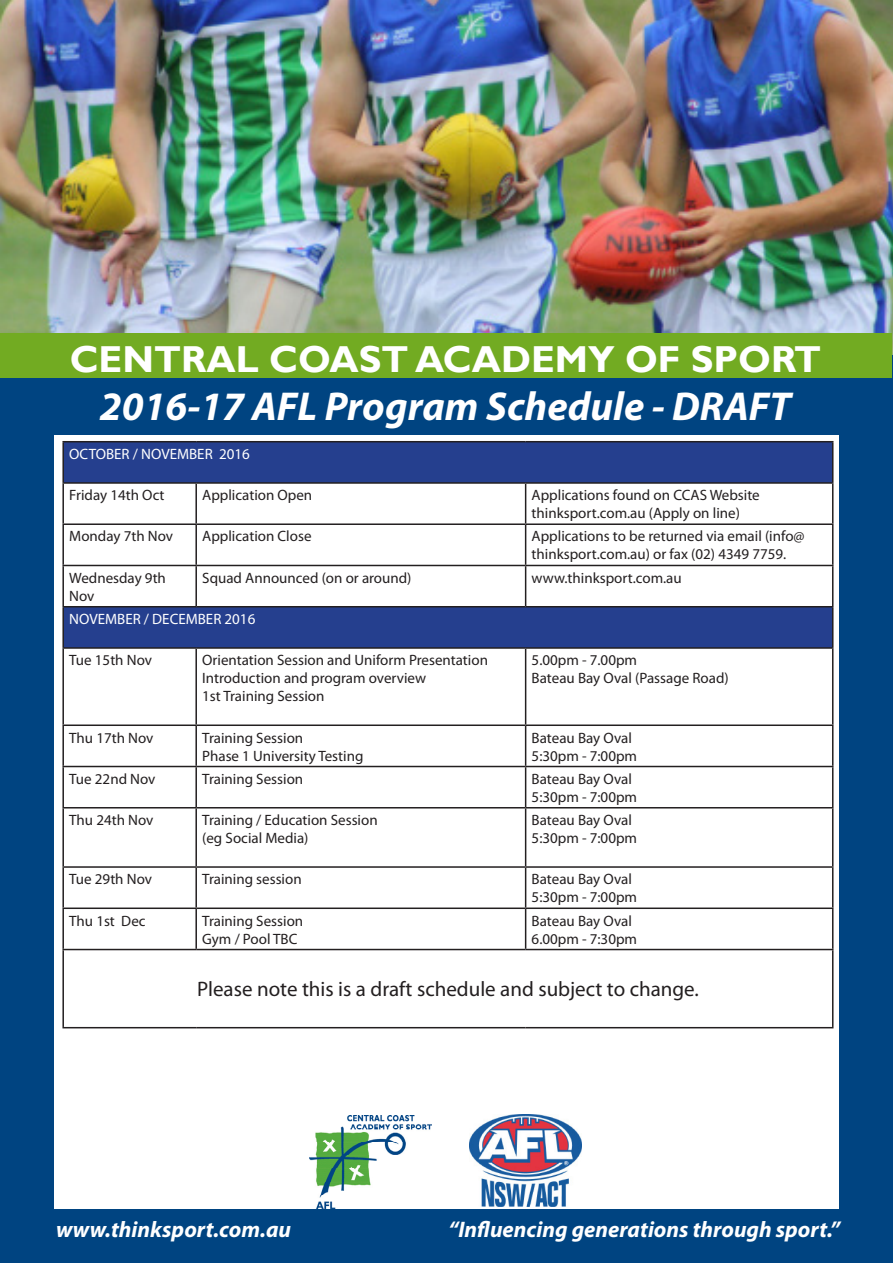
<style>
.page{position:relative;width:893px;height:1263px;background:#fff}
.page>*{position:absolute;margin:0;border:0;box-sizing:border-box;transform-origin:0 0}
.t1{font:italic 700 40.5px "Myriad Pro";color:#fff}
.t2{font:700 37.5px "Gill Sans";color:#fff}
.t3{font:italic 700 22.5px "Myriad Pro";color:#fff}
.t4{font:21px "Myriad Pro";color:#231f20}
.t5{font:15px/18px "Myriad Pro";color:#231f20}
.t6{font:15px "Myriad Pro";color:#fff}
</style>
<div class="page">
<img style="left:0;top:0;width:893px;height:356px">
<div style="left:0;top:356px;width:893px;height:907px;background:#004481"></div>
<div style="left:55px;top:435px;width:784px;height:774px;background:#fff"></div>
<div style="left:1px;top:334px;width:891px;height:44px;background:#72ab22"></div>
<svg style="left:62px;top:649px;width:771px;height:380px"></svg>
<svg style="left:64px;top:442px;width:768px;height:205px"></svg>
<hr style="left:62px;top:441px;width:134px;height:1px;background:#231f20">
<hr style="left:62px;top:442px;width:2px;height:40px;background:#231f20">
<hr style="left:196px;top:441px;width:330px;height:1px;background:#231f20">
<hr style="left:526px;top:441px;width:307px;height:1px;background:#231f20">
<hr style="left:832px;top:442px;width:1px;height:40px;background:#231f20">
<hr style="left:62px;top:482px;width:134px;height:2px;background:#231f20">
<hr style="left:62px;top:484px;width:2px;height:39px;background:#231f20">
<hr style="left:196px;top:482px;width:330px;height:2px;background:#231f20">
<hr style="left:195px;top:484px;width:2px;height:39px;background:#231f20">
<hr style="left:526px;top:482px;width:307px;height:2px;background:#231f20">
<hr style="left:525px;top:484px;width:1px;height:39px;background:#231f20">
<hr style="left:832px;top:484px;width:1px;height:39px;background:#231f20">
<hr style="left:62px;top:523px;width:134px;height:2px;background:#231f20">
<hr style="left:62px;top:525px;width:2px;height:40px;background:#231f20">
<hr style="left:196px;top:523px;width:330px;height:2px;background:#231f20">
<hr style="left:195px;top:525px;width:2px;height:40px;background:#231f20">
<hr style="left:526px;top:523px;width:307px;height:2px;background:#231f20">
<hr style="left:525px;top:525px;width:1px;height:40px;background:#231f20">
<hr style="left:832px;top:525px;width:1px;height:40px;background:#231f20">
<hr style="left:62px;top:565px;width:134px;height:1px;background:#231f20">
<hr style="left:62px;top:566px;width:2px;height:40px;background:#231f20">
<hr style="left:196px;top:565px;width:330px;height:1px;background:#231f20">
<hr style="left:195px;top:566px;width:2px;height:40px;background:#231f20">
<hr style="left:526px;top:565px;width:307px;height:1px;background:#231f20">
<hr style="left:525px;top:566px;width:1px;height:40px;background:#231f20">
<hr style="left:832px;top:566px;width:1px;height:40px;background:#231f20">
<hr style="left:62px;top:606px;width:134px;height:1px;background:#231f20">
<hr style="left:62px;top:607px;width:2px;height:40px;background:#231f20">
<hr style="left:196px;top:606px;width:330px;height:1px;background:#231f20">
<hr style="left:526px;top:606px;width:307px;height:1px;background:#231f20">
<hr style="left:832px;top:607px;width:1px;height:40px;background:#231f20">
<hr style="left:62px;top:647px;width:134px;height:2px;background:#231f20">
<hr style="left:62px;top:649px;width:2px;height:75px;background:#231f20">
<hr style="left:196px;top:647px;width:330px;height:2px;background:#231f20">
<hr style="left:195px;top:649px;width:2px;height:75px;background:#231f20">
<hr style="left:526px;top:647px;width:307px;height:2px;background:#231f20">
<hr style="left:525px;top:649px;width:1px;height:75px;background:#231f20">
<hr style="left:832px;top:649px;width:1px;height:75px;background:#231f20">
<hr style="left:62px;top:724px;width:134px;height:2px;background:#231f20">
<hr style="left:62px;top:726px;width:2px;height:40px;background:#231f20">
<hr style="left:196px;top:724px;width:330px;height:2px;background:#231f20">
<hr style="left:195px;top:726px;width:2px;height:40px;background:#231f20">
<hr style="left:526px;top:724px;width:307px;height:2px;background:#231f20">
<hr style="left:525px;top:726px;width:1px;height:40px;background:#231f20">
<hr style="left:832px;top:726px;width:1px;height:40px;background:#231f20">
<hr style="left:62px;top:766px;width:134px;height:1px;background:#231f20">
<hr style="left:62px;top:767px;width:2px;height:40px;background:#231f20">
<hr style="left:196px;top:766px;width:330px;height:1px;background:#231f20">
<hr style="left:195px;top:767px;width:2px;height:40px;background:#231f20">
<hr style="left:526px;top:766px;width:307px;height:1px;background:#231f20">
<hr style="left:525px;top:767px;width:1px;height:40px;background:#231f20">
<hr style="left:832px;top:767px;width:1px;height:40px;background:#231f20">
<hr style="left:62px;top:807px;width:134px;height:1px;background:#231f20">
<hr style="left:62px;top:808px;width:2px;height:58px;background:#231f20">
<hr style="left:196px;top:807px;width:330px;height:1px;background:#231f20">
<hr style="left:195px;top:808px;width:2px;height:58px;background:#231f20">
<hr style="left:526px;top:807px;width:307px;height:1px;background:#231f20">
<hr style="left:525px;top:808px;width:1px;height:58px;background:#231f20">
<hr style="left:832px;top:808px;width:1px;height:58px;background:#231f20">
<hr style="left:62px;top:866px;width:134px;height:2px;background:#231f20">
<hr style="left:62px;top:868px;width:2px;height:39px;background:#231f20">
<hr style="left:196px;top:866px;width:330px;height:2px;background:#231f20">
<hr style="left:195px;top:868px;width:2px;height:39px;background:#231f20">
<hr style="left:526px;top:866px;width:307px;height:2px;background:#231f20">
<hr style="left:525px;top:868px;width:1px;height:39px;background:#231f20">
<hr style="left:832px;top:868px;width:1px;height:39px;background:#231f20">
<hr style="left:62px;top:907px;width:134px;height:2px;background:#231f20">
<hr style="left:62px;top:909px;width:2px;height:40px;background:#231f20">
<hr style="left:196px;top:907px;width:330px;height:2px;background:#231f20">
<hr style="left:195px;top:909px;width:2px;height:40px;background:#231f20">
<hr style="left:526px;top:907px;width:307px;height:2px;background:#231f20">
<hr style="left:525px;top:909px;width:1px;height:40px;background:#231f20">
<hr style="left:832px;top:909px;width:1px;height:40px;background:#231f20">
<hr style="left:62px;top:949px;width:134px;height:1px;background:#231f20">
<hr style="left:62px;top:950px;width:2px;height:77px;background:#231f20">
<hr style="left:196px;top:949px;width:330px;height:1px;background:#231f20">
<hr style="left:526px;top:949px;width:307px;height:1px;background:#231f20">
<hr style="left:832px;top:950px;width:1px;height:77px;background:#231f20">
<hr style="left:62px;top:1027px;width:134px;height:1px;background:#231f20">
<hr style="left:196px;top:1027px;width:330px;height:1px;background:#231f20">
<hr style="left:526px;top:1027px;width:307px;height:1px;background:#231f20">
<img style="left:310px;top:1115px;width:122px;height:93px">
<img style="left:469px;top:1114px;width:113px;height:92px">
<p class="t2" style="left:70px;top:336px;width:753px">CENTRAL COAST ACADEMY OF SPORT</p>
<p class="t1" style="left:100px;top:380px;width:692px">2016-17 AFL Program Schedule - DRAFT</p>
<p class="t6" style="left:69px;top:445px;width:182px">OCTOBER / NOVEMBER 2016</p>
<p class="t5" style="left:69px;top:486px;width:97px">Friday 14th Oct</p>
<p class="t5" style="left:202px;top:486px;width:112px">Application Open</p>
<p class="t5" style="left:532px;top:486px;width:230px">Applications found on CCAS Website</p>
<p class="t5" style="left:532px;top:504px;width:210px">thinksport.com.au (Apply on line)</p>
<p class="t5" style="left:69px;top:527px;width:105px">Monday 7th Nov</p>
<p class="t5" style="left:202px;top:527px;width:111px">Application Close</p>
<p class="t5" style="left:532px;top:527px;width:274px">Applications to be returned via email (info@ thinksport.com.au) or fax (02) 4349 7759.</p>
<p class="t5" style="left:69px;top:568px;width:98px">Wednesday 9th<br>Nov</p>
<p class="t5" style="left:202px;top:568px;width:211px">Squad Announced (on or around)</p>
<p class="t5" style="left:532px;top:568px;width:152px">www.thinksport.com.au</p>
<p class="t6" style="left:69px;top:610px;width:188px">NOVEMBER / DECEMBER 2016</p>
<p class="t5" style="left:69px;top:651px;width:84px">Tue 15th Nov</p>
<p class="t5" style="left:202px;top:651px;width:287px">Orientation Session and Uniform Presentation</p>
<p class="t5" style="left:202px;top:669px;width:225px">Introduction and program overview</p>
<p class="t5" style="left:202px;top:687px;width:124px">1st Training Session</p>
<p class="t5" style="left:532px;top:651px;width:107px">5.00pm - 7.00pm</p>
<p class="t5" style="left:532px;top:669px;width:199px">Bateau Bay Oval (Passage Road)</p>
<p class="t5" style="left:69px;top:728px;width:86px">Thu 17th Nov</p>
<p class="t5" style="left:202px;top:728px;width:103px">Training Session</p>
<p class="t5" style="left:202px;top:746px;width:163px">Phase 1 University Testing</p>
<p class="t5" style="left:532px;top:728px;width:102px">Bateau Bay Oval</p>
<p class="t5" style="left:532px;top:746px;width:107px">5:30pm - 7:00pm</p>
<p class="t5" style="left:69px;top:769px;width:88px">Tue 22nd Nov</p>
<p class="t5" style="left:202px;top:769px;width:103px">Training Session</p>
<p class="t5" style="left:532px;top:769px;width:102px">Bateau Bay Oval</p>
<p class="t5" style="left:532px;top:787px;width:107px">5:30pm - 7:00pm</p>
<p class="t5" style="left:69px;top:811px;width:86px">Thu 24th Nov</p>
<p class="t5" style="left:202px;top:811px;width:177px">Training / Education Session</p>
<p class="t5" style="left:202px;top:829px;width:108px">(eg Social Media)</p>
<p class="t5" style="left:532px;top:811px;width:102px">Bateau Bay Oval</p>
<p class="t5" style="left:532px;top:829px;width:107px">5:30pm - 7:00pm</p>
<p class="t5" style="left:69px;top:870px;width:84px">Tue 29th Nov</p>
<p class="t5" style="left:202px;top:870px;width:101px">Training session</p>
<p class="t5" style="left:532px;top:870px;width:102px">Bateau Bay Oval</p>
<p class="t5" style="left:532px;top:888px;width:107px">5:30pm - 7:00pm</p>
<p class="t5" style="left:69px;top:911px;width:78px">Thu 1st Dec</p>
<p class="t5" style="left:202px;top:911px;width:103px">Training Session</p>
<p class="t5" style="left:202px;top:929px;width:97px">Gym / Pool TBC</p>
<p class="t5" style="left:532px;top:911px;width:102px">Bateau Bay Oval</p>
<p class="t5" style="left:532px;top:929px;width:107px">6.00pm - 7:30pm</p>
<p class="t4" style="left:197px;top:976px;width:503px">Please note this is a draft schedule and subject to change.</p>
<p class="t3" style="left:56px;top:1215px;width:237px">www.thinksport.com.au</p>
<p class="t3" style="left:448px;top:1215px;width:393px">“Influencing generations through sport.”</p>
</div>
